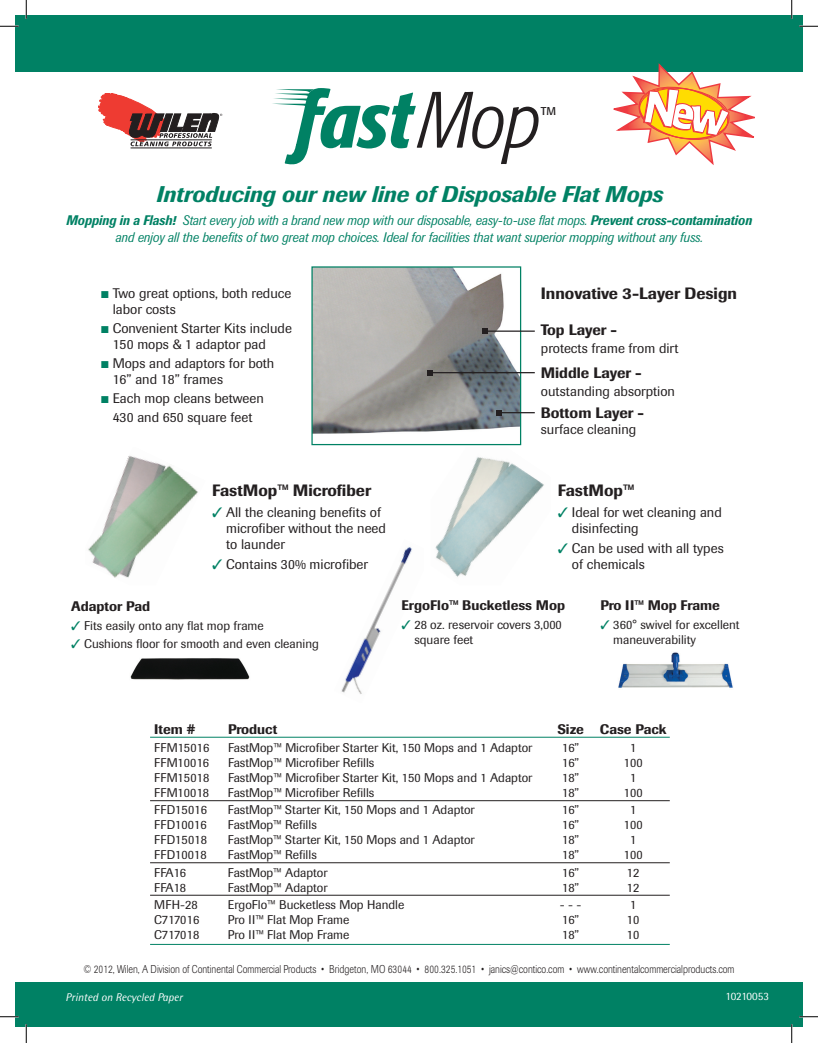
<style>
.page{position:relative;width:818px;height:1043px;background:#fff}
.page>*{position:absolute;margin:0;border:0;box-sizing:border-box;transform-origin:0 0}
.t1{font:italic 500 22.5px "Imago";color:#008164}
.t2{font:500 16.25px "Imago";color:#231f20}
.t3{font:500 15px "Imago";color:#231f20}
.t4{font:13.75px/16.2px "Imago";color:#231f20}
.t5{font:italic 13.75px/16.5px "Imago";color:#008164;text-align:center;scale:.89 1}
.t6{font:500 13.75px "Imago";color:#231f20}
.t7{font:12.5px/15px "Imago";color:#231f20}
.t8{font:12.5px "Imago";letter-spacing:.02em;color:#231f20}
.t9{font:300 11.25px "Imago";color:#231f20;scale:.85 1}
.t10{font:italic 11.25px "Rotis Semi Sans";color:#fff}
.t11{font:11.25px "Rotis Semi Sans";letter-spacing:-.02em;color:#fff}
.t12{font:11.25px "Formata";color:#231f20}
.s1{font-weight:500}
.s2{color:#008164}
</style>
<div class="page">
<div style="left:15px;top:15px;width:787px;height:56px;background:#008164"></div>
<div style="left:15px;top:982px;width:787px;height:44px;background:#008164"></div>
<hr style="left:130px;top:147px;width:82px;height:1px;background:#231f20">
<svg style="left:98px;top:93px;width:124px;height:53px"></svg>
<svg style="left:608px;top:63px;width:152px;height:102px"></svg>
<svg style="left:272px;top:88px;width:266px;height:77px"></svg>
<img style="left:313px;top:268px;width:206px;height:166px">
<div style="left:311px;top:266px;width:210px;height:179px;border:1px solid #008164"></div>
<hr style="left:485px;top:330px;width:49px;height:2px;background:#231f20">
<svg style="left:482px;top:328px;width:5px;height:5px"></svg>
<hr style="left:429px;top:372px;width:105px;height:1px;background:#231f20">
<svg style="left:427px;top:370px;width:5px;height:5px"></svg>
<hr style="left:499px;top:412px;width:35px;height:1px;background:#231f20">
<svg style="left:497px;top:410px;width:5px;height:5px"></svg>
<img style="left:88px;top:455px;width:110px;height:123px">
<img style="left:435px;top:457px;width:109px;height:120px">
<img style="left:618px;top:652px;width:115px;height:36px">
<img style="left:341px;top:547px;width:71px;height:147px">
<hr style="left:150px;top:736px;width:519px;height:1px;background:#008164">
<hr style="left:150px;top:800px;width:519px;height:1px;background:#231f20">
<hr style="left:150px;top:862px;width:519px;height:1px;background:#231f20">
<hr style="left:150px;top:895px;width:519px;height:1px;background:#231f20">
<hr style="left:150px;top:943px;width:519px;height:1px;background:#008164">
<img style="left:130px;top:658px;width:120px;height:22px">
<svg style="left:0;top:25px;width:19px;height:2px"></svg>
<svg style="left:799px;top:25px;width:19px;height:2px"></svg>
<svg style="left:0;top:1015px;width:19px;height:2px"></svg>
<svg style="left:799px;top:1015px;width:19px;height:2px"></svg>
<svg style="left:25px;top:0;width:2px;height:19px"></svg>
<svg style="left:25px;top:1024px;width:2px;height:18px"></svg>
<svg style="left:790px;top:0;width:2px;height:19px"></svg>
<svg style="left:790px;top:1024px;width:2px;height:18px"></svg>
<p class="t12" style="left:541px;top:104px;width:17px">TM</p>
<h1 class="t1" style="left:156px;top:181px;width:508px">Introducing our new line of Disposable Flat Mops</h1>
<p class="t5" style="left:66px;top:212px;width:772px"><span class="s1">Mopping in a Flash!</span> Start every job with a brand new mop with our disposable, easy-to-use flat mops. <span class="s1">Prevent cross-contamination </span>and enjoy all the benefits of two great mop choices. Ideal for facilities that want superior mopping without any fuss.</p>
<p class="t4" style="left:113px;top:285px;width:180px;text-indent:-11px"><span class="s2">■</span> Two great options, both reduce labor costs</p>
<p class="t4" style="left:113px;top:320px;width:181px;text-indent:-11px"><span class="s2">■</span> Convenient Starter Kits include<br>150 mops &amp; 1 adaptor pad</p>
<p class="t4" style="left:113px;top:355px;width:163px;text-indent:-11px"><span class="s2">■</span> Mops and adaptors for both<br>16” and 18” frames</p>
<p class="t4" style="left:101px;top:389px;width:164px;line-height:18.8px;text-align:center"><span class="s2">■</span> Each mop cleans between<br>430 and 650 square feet</p>
<h2 class="t2" style="left:541px;top:283px;width:197px">Innovative 3-Layer Design</h2>
<p class="t3" style="left:541px;top:321px;width:78px">Top Layer -</p>
<p class="t4" style="left:541px;top:340px;width:139px">protects frame from dirt</p>
<p class="t3" style="left:541px;top:363px;width:102px">Middle Layer -</p>
<p class="t4" style="left:541px;top:383px;width:136px">outstanding absorption</p>
<p class="t3" style="left:541px;top:403px;width:105px">Bottom Layer -</p>
<p class="t4" style="left:541px;top:421px;width:97px">surface cleaning</p>
<h2 class="t2" style="left:212px;top:481px;width:161px">FastMop™ Microfiber</h2>
<p class="t4" style="left:226px;top:503px;width:161px;text-indent:-14px"><span class="s2">✓</span> All the cleaning benefits of microfiber without the need to launder</p>
<p class="t4" style="left:212px;top:556px;width:158px"><span class="s2">✓</span> Contains 30% microfiber</p>
<p class="t6" style="left:71px;top:597px;width:80px">Adaptor Pad</p>
<p class="t7" style="left:71px;top:618px;width:194px"><span class="s2">✓</span> Fits easily onto any flat mop frame</p>
<p class="t7" style="left:71px;top:636px;width:249px"><span class="s2">✓</span> Cushions floor for smooth and even cleaning</p>
<h2 class="t2" style="left:557px;top:481px;width:78px">FastMop™</h2>
<p class="t4" style="left:572px;top:503px;width:151px;text-indent:-14px"><span class="s2">✓</span> Ideal for wet cleaning and disinfecting</p>
<p class="t4" style="left:572px;top:540px;width:153px;text-indent:-14px"><span class="s2">✓</span> Can be used with all types of chemicals</p>
<p class="t6" style="left:401px;top:597px;width:165px">ErgoFlo™ Bucketless Mop</p>
<p class="t7" style="left:414px;top:617px;width:149px;text-indent:-13px"><span class="s2">✓</span> 28 oz. reservoir covers 3,000 square feet</p>
<p class="t6" style="left:600px;top:597px;width:121px">Pro II™ Mop Frame</p>
<p class="t7" style="left:613px;top:617px;width:128px;text-indent:-13px"><span class="s2">✓</span> 360° swivel for excellent maneuverability</p>
<p class="t6" style="left:154px;top:721px;width:43px">Item #</p>
<p class="t6" style="left:228px;top:721px;width:51px">Product</p>
<p class="t6" style="left:557px;top:721px;width:111px">Size Case Pack</p>
<p class="t8" style="left:154px;top:740px;width:57px">FFM15016</p>
<p class="t7" style="left:228px;top:740px;width:306px">FastMop™ Microfiber Starter Kit, 150 Mops and 1 Adaptor</p>
<p class="t7" style="left:562px;top:740px;width:19px">16”</p>
<p class="t7" style="left:630px;top:740px;width:8px">1</p>
<p class="t7" style="left:154px;top:755px;width:56px">FFM10016</p>
<p class="t7" style="left:228px;top:755px;width:148px">FastMop™ Microfiber Refills</p>
<p class="t7" style="left:562px;top:755px;width:19px">16”</p>
<p class="t7" style="left:623px;top:755px;width:20px">100</p>
<p class="t8" style="left:154px;top:770px;width:57px">FFM15018</p>
<p class="t7" style="left:228px;top:770px;width:306px">FastMop™ Microfiber Starter Kit, 150 Mops and 1 Adaptor</p>
<p class="t7" style="left:562px;top:770px;width:19px">18”</p>
<p class="t7" style="left:630px;top:770px;width:8px">1</p>
<p class="t7" style="left:154px;top:785px;width:56px">FFM10018</p>
<p class="t7" style="left:228px;top:785px;width:148px">FastMop™ Microfiber Refills</p>
<p class="t7" style="left:562px;top:785px;width:19px">18”</p>
<p class="t7" style="left:623px;top:785px;width:20px">100</p>
<p class="t8" style="left:154px;top:802px;width:54px">FFD15016</p>
<p class="t7" style="left:228px;top:802px;width:248px">FastMop™ Starter Kit, 150 Mops and 1 Adaptor</p>
<p class="t7" style="left:562px;top:802px;width:19px">16”</p>
<p class="t7" style="left:630px;top:802px;width:8px">1</p>
<p class="t7" style="left:154px;top:817px;width:54px">FFD10016</p>
<p class="t7" style="left:228px;top:817px;width:90px">FastMop™ Refills</p>
<p class="t7" style="left:562px;top:817px;width:19px">16”</p>
<p class="t7" style="left:623px;top:817px;width:20px">100</p>
<p class="t8" style="left:154px;top:832px;width:54px">FFD15018</p>
<p class="t7" style="left:228px;top:832px;width:248px">FastMop™ Starter Kit, 150 Mops and 1 Adaptor</p>
<p class="t7" style="left:562px;top:832px;width:19px">18”</p>
<p class="t7" style="left:630px;top:832px;width:8px">1</p>
<p class="t7" style="left:154px;top:847px;width:54px">FFD10018</p>
<p class="t7" style="left:228px;top:847px;width:90px">FastMop™ Refills</p>
<p class="t7" style="left:562px;top:847px;width:19px">18”</p>
<p class="t7" style="left:623px;top:847px;width:20px">100</p>
<p class="t7" style="left:154px;top:865px;width:34px">FFA16</p>
<p class="t7" style="left:228px;top:865px;width:101px">FastMop™ Adaptor</p>
<p class="t7" style="left:562px;top:865px;width:19px">16”</p>
<p class="t7" style="left:627px;top:865px;width:14px">12</p>
<p class="t7" style="left:154px;top:880px;width:34px">FFA18</p>
<p class="t7" style="left:228px;top:880px;width:101px">FastMop™ Adaptor</p>
<p class="t7" style="left:562px;top:880px;width:19px">18”</p>
<p class="t7" style="left:627px;top:880px;width:14px">12</p>
<p class="t7" style="left:154px;top:897px;width:45px">MFH-28</p>
<p class="t7" style="left:228px;top:897px;width:178px">ErgoFlo™ Bucketless Mop Handle</p>
<p class="t7" style="left:560px;top:897px;width:23px">- - -</p>
<p class="t7" style="left:630px;top:897px;width:8px">1</p>
<p class="t7" style="left:154px;top:912px;width:47px">C717016</p>
<p class="t7" style="left:228px;top:912px;width:123px">Pro II™ Flat Mop Frame</p>
<p class="t7" style="left:562px;top:912px;width:19px">16”</p>
<p class="t7" style="left:627px;top:912px;width:14px">10</p>
<p class="t7" style="left:154px;top:927px;width:47px">C717018</p>
<p class="t7" style="left:228px;top:927px;width:123px">Pro II™ Flat Mop Frame</p>
<p class="t7" style="left:562px;top:927px;width:19px">18”</p>
<p class="t7" style="left:627px;top:927px;width:14px">10</p>
<p class="t9" style="left:83px;top:962px;width:767px">© 2012, Wilen, A Division of Continental Commercial Products • Bridgeton, MO 63044 • 800.325.1051 • janics@contico.com • www.continentalcommercialproducts.com</p>
<p class="t11" style="left:725px;top:989px;width:45px">10210053</p>
<p class="t10" style="left:66px;top:990px;width:118px">Printed on Recycled Paper</p>
</div>
